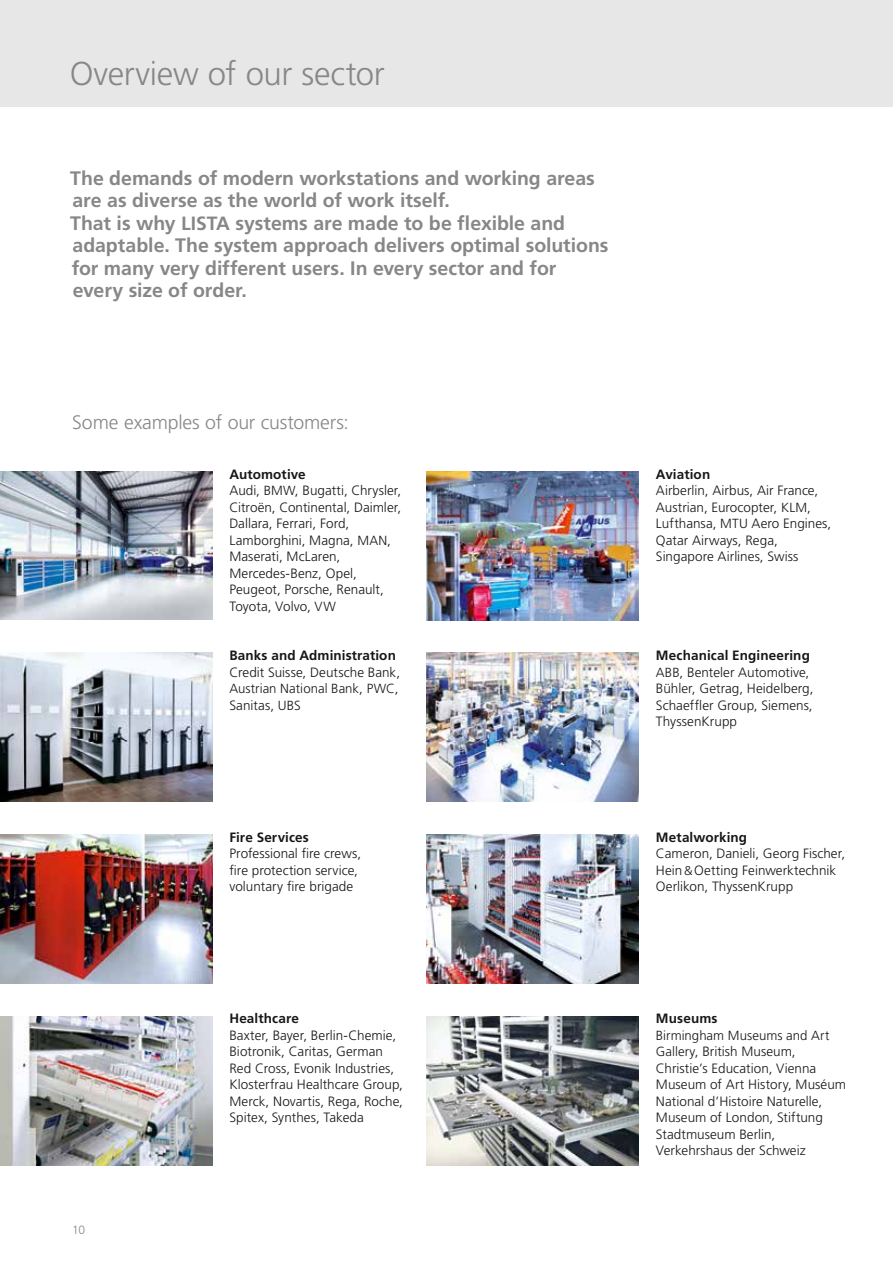
<style>
.page{position:relative;width:893px;height:1263px;background:#fff}
.page>*{position:absolute;margin:0;border:0;box-sizing:border-box;transform-origin:0 0}
.t1{font:300 33px "Frutiger LT Std";letter-spacing:-.01em;color:#868786}
.t2{font:700 19.5px/22.5px "Frutiger LT Std";letter-spacing:-.005em;color:#868786}
.t3{font:300 19.5px "Frutiger LT Std";letter-spacing:-.01em;color:#868786}
.t4{font:300 13.5px/16.5px "Frutiger LT Std";letter-spacing:.005em;color:#181716}
.t5{font:700 13.5px "Frutiger LT Std";letter-spacing:.01em;color:#181716}
.t6{font:300 13.2px "Frutiger LT Std";color:#181716}
.t7{font:300 12px "Frutiger LT Std";color:#868786}
.s1{font-size:19.2px}
.s2{font-weight:700}
.s3{font-size:13.2px}
.s4{font-size:13.5px}
.s5{font-size:12.75px}
</style>
<div class="page">
<div style="left:0;top:0;width:893px;height:106px;background:#e7e7e7"></div>
<img style="left:426px;top:472px;width:213px;height:148px">
<img style="left:0;top:471px;width:213px;height:149px">
<img style="left:426px;top:653px;width:213px;height:149px">
<img style="left:0;top:653px;width:213px;height:149px">
<img style="left:426px;top:834px;width:213px;height:149px">
<img style="left:0;top:834px;width:213px;height:149px">
<img style="left:426px;top:1016px;width:213px;height:149px">
<img style="left:0;top:1016px;width:213px;height:149px">
<h1 class="t1" style="left:70px;top:55px;width:317px">Overview of our sector</h1>
<p class="t2" style="left:70px;top:167px;width:540px">The demands of modern workstations and working areas are as diverse as the world of work itself.<br>That is why <span class="s1">LISTA</span> systems are made to be flexible and adaptable. The system approach delivers optimal solutions for many very different users. In every sector and for every size of order.</p>
<h2 class="t3" style="left:72px;top:411px;width:278px">Some examples of our customers:</h2>
<p class="t4" style="left:229px;top:466px;width:173px"><span class="s2">Automotive<br></span>Audi, <span class="s3">BMW</span>, Bugatti, Chrysler,<br>Citroën, Continental, Daimler,<br>Dallara, Ferrari, Ford,<br>Lamborghini, Magna, <span class="s3">MAN</span>,<br>Maserati, McLaren,<br>Mercedes-Benz, Opel,<br>Peugeot, Porsche, Renault,<br>Toyota, Volvo, <span class="s3">VW</span></p>
<p class="t5" style="left:229px;top:647px;width:168px">Banks and Administration</p>
<p class="t4" style="left:229px;top:664px;width:172px">Credit Suisse, Deutsche Bank,</p>
<p class="t6" style="left:229px;top:681px;width:171px">Austrian National Bank<span class="s4">,</span> PWC<span class="s4">,</span></p>
<p class="t4" style="left:229px;top:697px;width:73px">Sanitas, <span class="s3">UBS</span></p>
<p class="t5" style="left:229px;top:829px;width:81px">Fire Services</p>
<p class="t4" style="left:229px;top:845px;width:133px">Professional fire crews, fire protection service, voluntary fire brigade</p>
<p class="t7" style="left:72px;top:1223px;width:14px">10</p>
<p class="t5" style="left:229px;top:1010px;width:71px">Healthcare</p>
<p class="t4" style="left:229px;top:1027px;width:175px">Baxter, Bayer, Berlin-Chemie,<br>Biotronik, Caritas, German<br>Red Cross, Evonik Industries,<br>Klosterfrau Healthcare Group,<br>Merck, Novartis, Rega, Roche,<br>Spitex, Synthes, Takeda</p>
<p class="t5" style="left:656px;top:466px;width:56px">Aviation</p>
<p class="t4" style="left:656px;top:482px;width:177px">Airberlin, Airbus, Air France,<br>Austrian, Eurocopter, <span class="s3">KLM</span>,<br>Lufthansa, <span class="s3">MTU</span> Aero Engines,<br>Qatar Airways, Rega,<br>Singapore Airlines, Swiss</p>
<p class="t4" style="left:656px;top:647px;width:159px"><span class="s2">Mechanical Engineering<br></span><span class="s3">ABB</span>, Benteler Automotive,<br>Bühler, Getrag, Heidelberg,<br>Schaeffler Group, Siemens,<br>ThyssenKrupp</p>
<p class="t5" style="left:656px;top:829px;width:93px">Metalworking</p>
<p class="t4" style="left:656px;top:845px;width:191px">Cameron, Danieli, Georg Fischer,<br>Hein<span class="s5">&amp;</span>Oetting Feinwerktechnik<br>Oerlikon, ThyssenKrupp</p>
<p class="t5" style="left:656px;top:1010px;width:63px">Museums</p>
<p class="t6" style="left:656px;top:1027px;width:175px">Birmingham Museums and Art</p>
<p class="t4" style="left:656px;top:1043px;width:192px"><span class="s3">Gallery</span>, British Museum,<br>Christie’s Education, Vienna<br>Museum of Art History, Muséum<br>National d’Histoire Naturelle,<br>Museum of London, Stiftung<br>Stadtmuseum Berlin,<br>Verkehrshaus der Schweiz</p>
</div>
